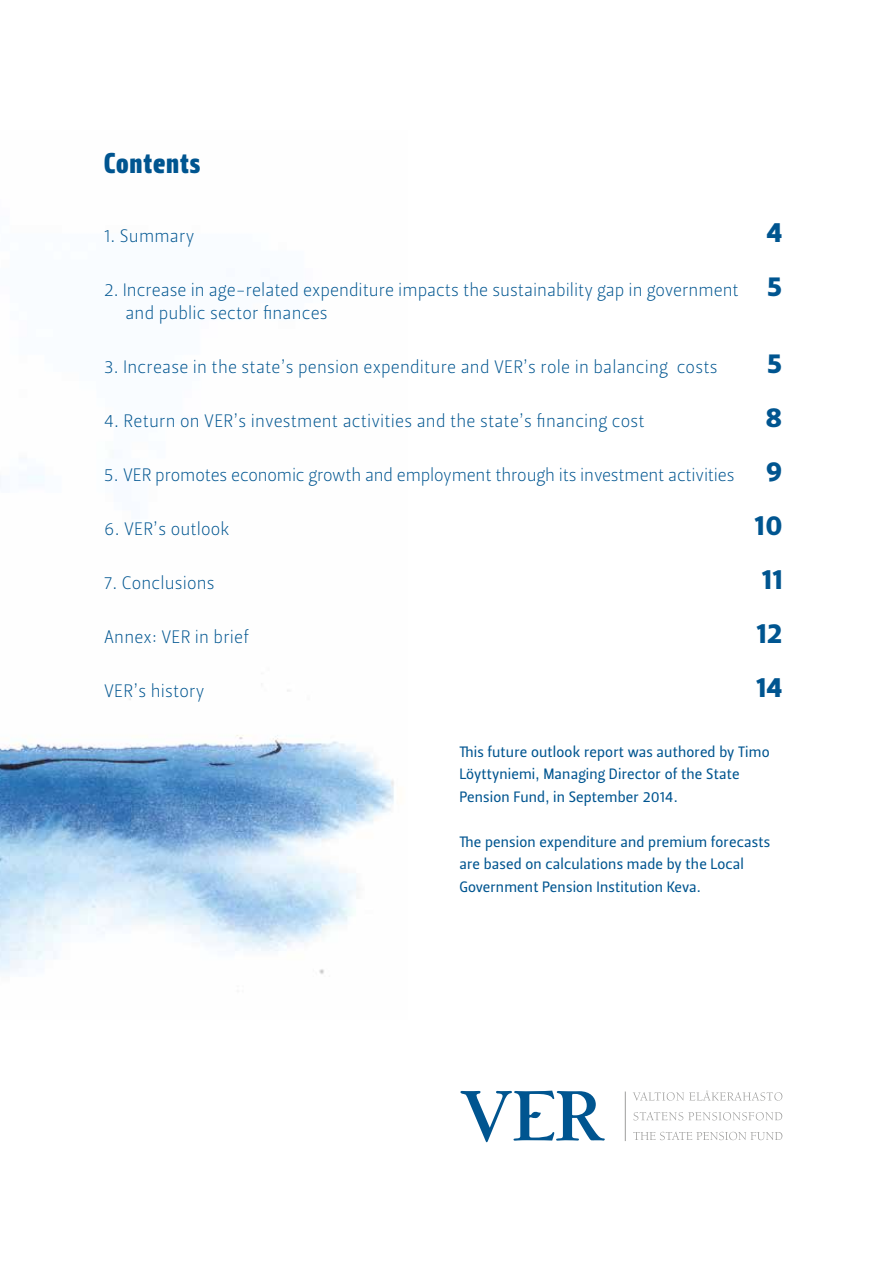
<style>
.page{position:relative;width:893px;height:1263px;background:#fff}
.page>*{position:absolute;margin:0;border:0;box-sizing:border-box;transform-origin:0 0}
.t1{font:28.5px/54px "Leitura Sans Grot 4";letter-spacing:.03em;color:#005590}
.t2{font:28.5px "Leitura Headline Sans";letter-spacing:.03em;color:#005590}
.t3{font:18px/22.5px "Leitura Sans Grot 1";letter-spacing:.01em;color:#005590}
.t4{font:18px "Leitura Sans Grot 1";letter-spacing:-.01em;color:#005590}
.t5{font:15px/22.5px "Leitura Sans Grot 2";letter-spacing:.01em;color:#005590}
</style>
<div class="page">
<img style="left:0;top:475px;width:394px;height:499px">
<svg style="left:460px;top:1090px;width:145px;height:52px"></svg>
<svg style="left:633px;top:1132px;width:149px;height:8px"></svg>
<svg style="left:633px;top:1112px;width:149px;height:8px"></svg>
<svg style="left:633px;top:1090px;width:149px;height:11px"></svg>
<hr style="left:625px;top:1091px;width:1px;height:50px;background:#9d9d9c">
<h1 class="t2" style="left:104px;top:146px;width:98px">Contents</h1>
<p class="t3" style="left:104px;top:225px;width:92px">1. Summary</p>
<p class="t3" style="left:125px;top:279px;width:615px;text-indent:-21px">2. Increase in age-related expenditure impacts the sustainability gap in government and public sector finances</p>
<p class="t3" style="left:104px;top:355px;width:615px">3. Increase in the state’s pension expenditure and VER’s role in balancing costs</p>
<p class="t3" style="left:104px;top:409px;width:542px">4. Return on VER’s investment activities and the state’s financing cost</p>
<p class="t4" style="left:104px;top:464px;width:632px">5. VER promotes economic growth and employment through its investment activities</p>
<p class="t3" style="left:104px;top:517px;width:127px">6. VER’s outlook</p>
<p class="t3" style="left:104px;top:571px;width:112px">7. Conclusions</p>
<p class="t3" style="left:104px;top:625px;width:146px">Annex: VER in brief</p>
<p class="t3" style="left:104px;top:679px;width:102px">VER’s history</p>
<h1 class="t1" style="left:767px;top:206px;width:17px">4<br>5</h1>
<h1 class="t1" style="left:755px;top:336px;width:29px;text-align:center">5<br>8<br>9<br>10<br>11<br>12<br>14</h1>
<p class="t5" style="left:459px;top:741px;width:312px">This future outlook report was authored by Timo<br>Löyttyniemi, Managing Director of the State<br>Pension Fund, in September 2014.</p>
<p class="t5" style="left:459px;top:831px;width:312px">The pension expenditure and premium forecasts are based on calculations made by the Local<br>Government Pension Institution Keva.</p>
</div>
